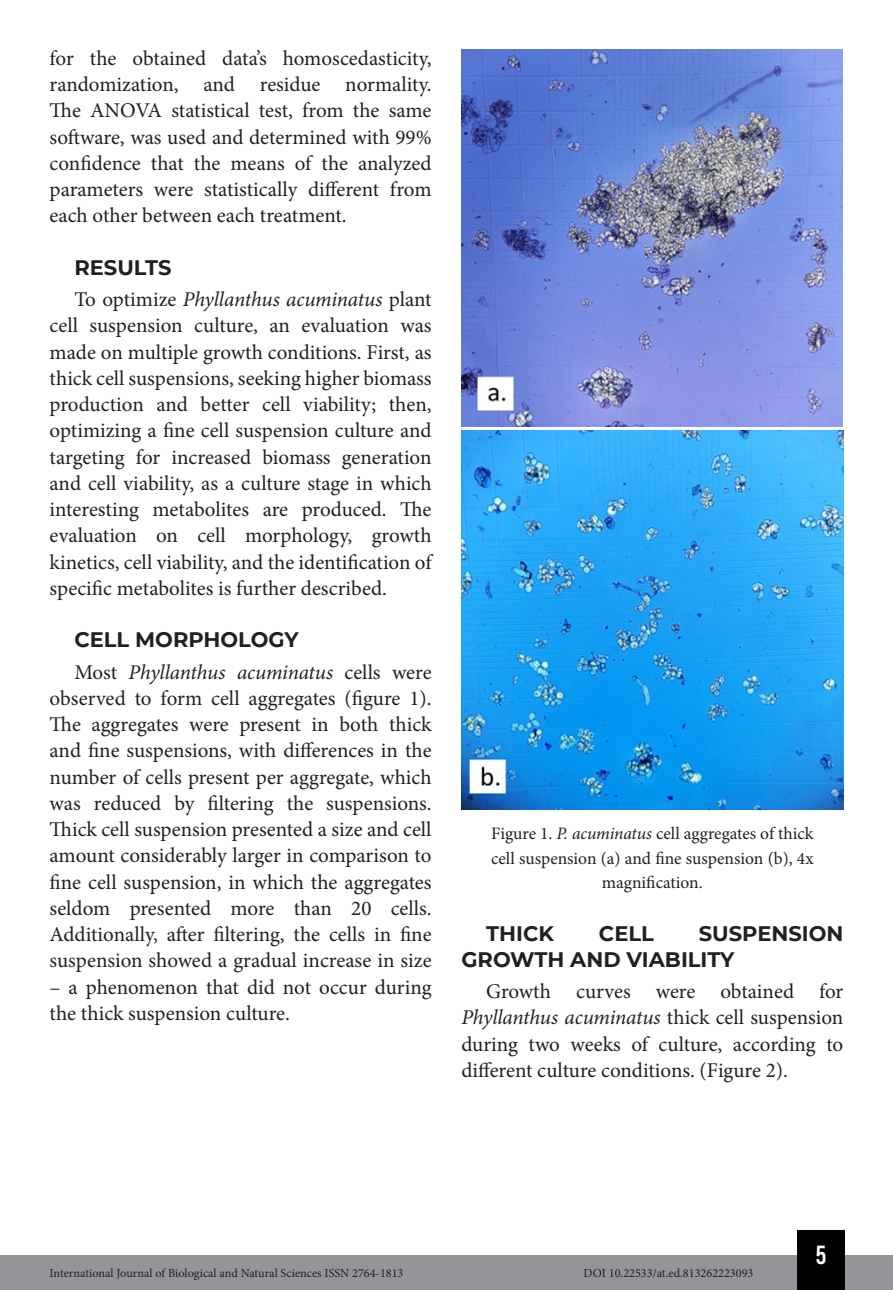
<style>
.page{position:relative;width:893px;height:1290px;background:#fff}
.page>*{position:absolute;margin:0;border:0;box-sizing:border-box;transform-origin:0 0}
.t1{font:26.25px "Bebas Kai";color:#fff}
.Texto_1{font:21px/26.2px "Minion Pro";color:#231f20;text-align:justify}
.Título_1{font:700 21px/26.2px "Montserrat";color:#231f20}
.Info_Imagem{font:17.5px/24.5px "Minion Pro";color:#231f20;text-align:center}
.t2{font:12.25px "Minion Pro";color:#231f20}
.s1{font-style:italic}
</style>
<div class="page">
<div style="left:0;top:1255px;width:893px;height:35px;background:#939598"></div>
<div style="left:797px;top:1230px;width:48px;height:60px;background:#000"></div>
<img style="left:462px;top:50px;width:381px;height:377px">
<img style="left:462px;top:430px;width:381px;height:379px">
<p class="Texto_1" style="left:50px;top:45px;width:384px">for the obtained data’s homoscedasticity, randomization, and residue normality.<br>The ANOVA statistical test, from the same software, was used and determined with 99% confidence that the means of the analyzed parameters were statistically different from each other between each treatment.</p>
<p class="Título_1" style="left:74px;top:253px;width:99px">RESULTS</p>
<p class="Texto_1" style="left:50px;top:286px;width:384px;text-indent:25px">To optimize <span class="s1">Phyllanthus acuminatus</span> plant cell suspension culture, an evaluation was made on multiple growth conditions. First, as thick cell suspensions, seeking higher biomass production and better cell viability; then, optimizing a fine cell suspension culture and targeting for increased biomass generation and cell viability, as a culture stage in which interesting metabolites are produced. The evaluation on cell morphology, growth kinetics, cell viability, and the identification of specific metabolites is further described.</p>
<p class="Título_1" style="left:74px;top:626px;width:226px">CELL MORPHOLOGY</p>
<p class="Texto_1" style="left:50px;top:659px;width:384px;text-indent:25px">Most <span class="s1">Phyllanthus acuminatus</span> cells were observed to form cell aggregates (figure 1).<br>The aggregates were present in both thick and fine suspensions, with differences in the number of cells present per aggregate, which was reduced by filtering the suspensions.<br>Thick cell suspension presented a size and cell amount considerably larger in comparison to fine cell suspension, in which the aggregates seldom presented more than 20 cells.<br>Additionally, after filtering, the cells in fine suspension showed a gradual increase in size</p>
<p class="Texto_1" style="left:50px;top:974px;width:384px">– a phenomenon that did not occur during the thick suspension culture.</p>
<p class="Info_Imagem" style="left:491px;top:821px;width:324px">Figure 1. <span class="s1">P. acuminatus</span> cell aggregates of thick cell suspension (a) and fine suspension (b), 4x magnification.</p>
<p class="Título_1" style="left:486px;top:919px;width:69px">THICK</p>
<p class="Título_1" style="left:599px;top:919px;width:56px">CELL</p>
<p class="Título_1" style="left:461px;top:919px;width:383px;text-indent:237px">SUSPENSION<br>GROWTH AND VIABILITY</p>
<p class="Texto_1" style="left:461px;top:978px;width:383px;text-indent:25px">Growth curves were obtained for <span class="s1">Phyllanthus acuminatus</span> thick cell suspension during two weeks of culture, according to different culture conditions. (Figure 2).</p>
<p class="t1" style="left:816px;top:1241px;width:12px">5</p>
<p class="t2" style="left:50px;top:1265px;width:355px">International Journal of Biological and Natural Sciences ISSN 2764-1813</p>
<p class="t2" style="left:584px;top:1265px;width:171px">DOI 10.22533/at.ed.813262223093</p>
</div>
